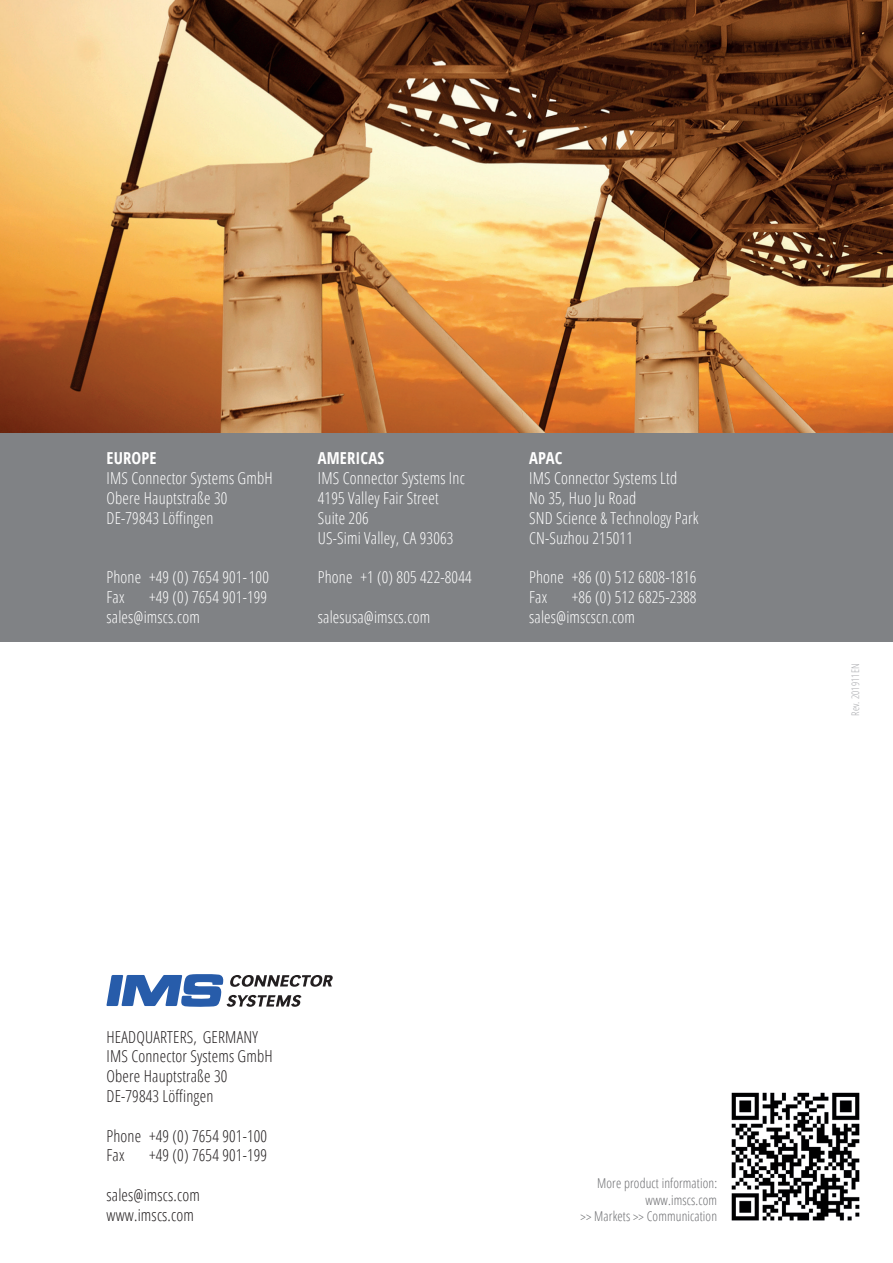
<style>
.page{position:relative;width:893px;height:1263px;background:#fff}
.page>*{position:absolute;margin:0;border:0;box-sizing:border-box;transform-origin:0 0}
.t1{font:300 16.5px/19.8px "Open Sans Condensed";letter-spacing:.01em;color:#fff}
.t2{font:300 16.5px/19.8px "Open Sans Condensed";letter-spacing:.01em;color:#231f20}
.t3{font:700 16.5px "Open Sans Condensed";letter-spacing:.01em;color:#fff}
.t4{font:300 13.5px/16.2px "Open Sans Condensed";letter-spacing:.01em;color:#6c6d70;text-align:right}
.t5{font:300 10.5px "Open Sans Condensed";letter-spacing:.01em;color:#a8a9ad}
</style>
<div class="page">
<img style="left:731px;top:1092px;width:129px;height:129px">
<img style="left:0;top:0;width:893px;height:433px">
<svg style="left:106px;top:974px;width:227px;height:33px"></svg>
<div style="left:0;top:433px;width:893px;height:208px;background:#808285"></div>
<p class="t3" style="left:106px;top:447px;width:52px">EUROPE</p>
<p class="t1" style="left:106px;top:468px;width:168px">IMS Connector Systems GmbH<br>Obere Hauptstraße 30<br>DE-79843 Löffingen</p>
<p class="t1" style="left:106px;top:567px;width:164px">Phone +49 (0) 7654 901- 100<br>Fax</p>
<p class="t1" style="left:106px;top:587px;width:162px;text-indent:43px">+49 (0) 7654 901-199 sales@imscs.com</p>
<p class="t3" style="left:318px;top:447px;width:68px">AMERICAS</p>
<p class="t1" style="left:318px;top:468px;width:148px">IMS Connector Systems Inc<br>4195 Valley Fair Street<br>Suite 206<br>US-Simi Valley, CA 93063</p>
<p class="t1" style="left:318px;top:567px;width:155px">Phone +1 (0) 805 422-8044</p>
<p class="t1" style="left:318px;top:606px;width:114px">salesusa@imscs.com</p>
<p class="t3" style="left:529px;top:447px;width:35px">APAC</p>
<p class="t1" style="left:529px;top:468px;width:171px">IMS Connector Systems Ltd<br>No 35, Huo Ju Road<br>SND Science &amp; Technology Park<br>CN-Suzhou 215011</p>
<p class="t1" style="left:529px;top:567px;width:169px">Phone +86 (0) 512 6808-1816<br>Fax</p>
<p class="t1" style="left:529px;top:587px;width:169px;text-indent:43px">+86 (0) 512 6825-2388 sales@imscscn.com</p>
<p class="t2" style="left:106px;top:1026px;width:168px">HEADQUARTERS, GERMANY<br>IMS Connector Systems GmbH<br>Obere Hauptstraße 30<br>DE-79843 Löffingen</p>
<p class="t2" style="left:106px;top:1125px;width:162px">Phone +49 (0) 7654 901-100<br>Fax</p>
<p class="t2" style="left:149px;top:1145px;width:120px">+49 (0) 7654 901-199</p>
<p class="t2" style="left:106px;top:1184px;width:95px">sales@imscs.com www.imscs.com</p>
<p class="t4" style="left:580px;top:1175px;width:138px">More product information: www.imscs.com<br>&gt;&gt; Markets &gt;&gt; Communication</p>
<p class="t5" style="left:848px;top:716px;width:54px;rotate:-90deg">Rev. 201911EN</p>
</div>
